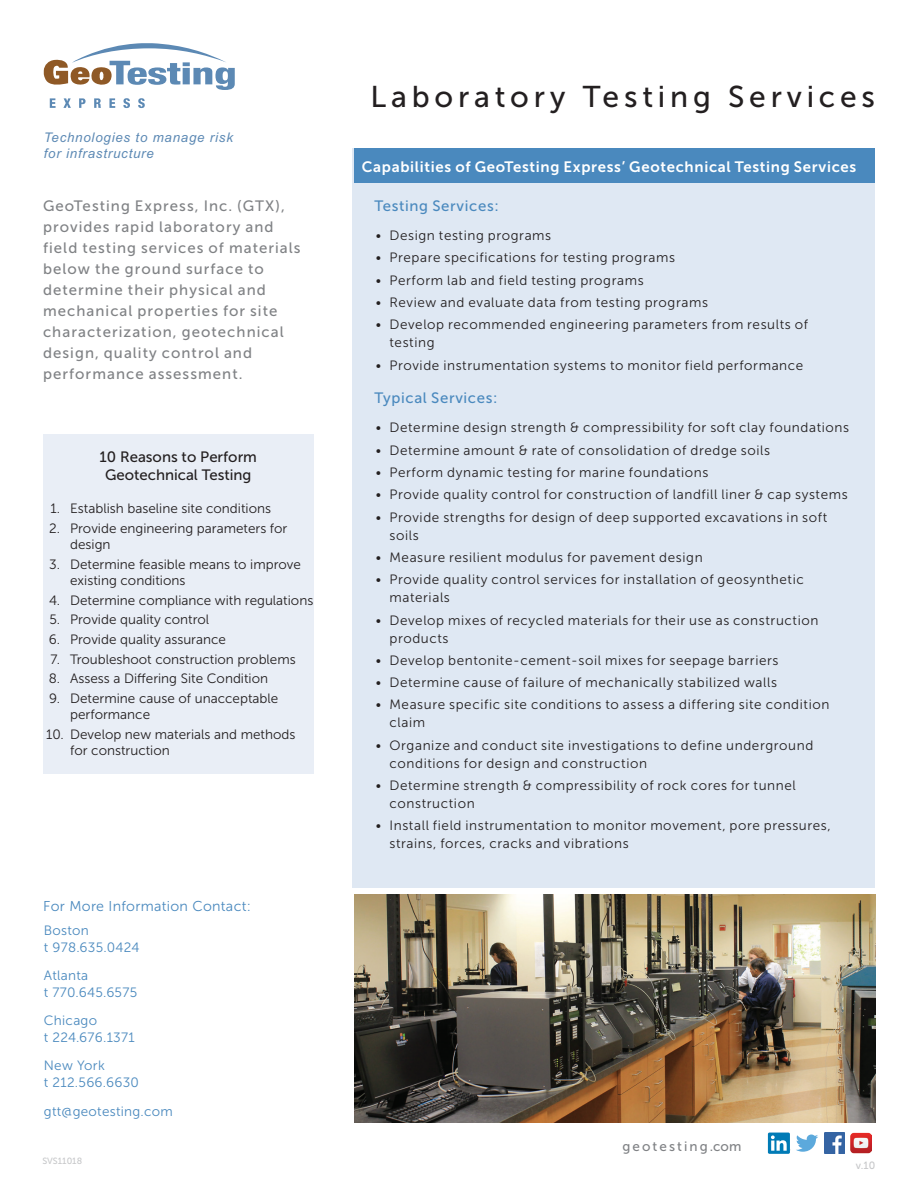
<style>
.page{position:relative;width:918px;height:1188px;background:#fff}
.page>*{position:absolute;margin:0;border:0;box-sizing:border-box;transform-origin:0 0}
.t1{font:30px "Museo Sans 500";letter-spacing:.16em;color:#231f20}
.t2{font:15px/21px "Museo Sans 500";letter-spacing:.07em;color:#808285}
.t3{font:15px "Museo Sans 700";letter-spacing:.045em;color:#fff}
.t4{font:15px/18px "Museo Sans 500";color:#231f20;text-align:center}
.t5{font:15px "Museo Sans 500";letter-spacing:.045em;color:#4a89be}
.t6{font:14.25px "Museo Sans 300";letter-spacing:.02em;color:#4a89be}
.t7{font:13.5px/18px "Museo Sans 300";letter-spacing:.045em;color:#231f20}
.t8{font:13.5px/16.2px "Museo Sans 300";color:#231f20}
.t9{font:13.5px/16.5px "Museo Sans 300";letter-spacing:.02em;color:#4a89be}
.t10{font:13.5px "Museo Sans 500";letter-spacing:.155em;color:#808285}
.t11{font:italic 13.35px/15.8px "Arial";letter-spacing:.06em;color:#5c89b4}
.t12{font:10.5px "Museo Sans 500";color:#c7c8ca}
.t13{font:9px "Museo Sans 500";color:#c7c8ca}
</style>
<div class="page">
<svg style="left:44px;top:43px;width:191px;height:47px"></svg>
<svg style="left:50px;top:98px;width:6px;height:10px"></svg>
<svg style="left:63px;top:98px;width:8px;height:10px"></svg>
<svg style="left:79px;top:98px;width:7px;height:10px"></svg>
<svg style="left:94px;top:98px;width:7px;height:10px"></svg>
<svg style="left:109px;top:98px;width:6px;height:10px"></svg>
<svg style="left:123px;top:98px;width:7px;height:10px"></svg>
<svg style="left:138px;top:98px;width:7px;height:10px"></svg>
<img style="left:824px;top:1133px;width:21px;height:21px">
<svg style="left:796px;top:1135px;width:22px;height:17px"></svg>
<div style="left:768px;top:1133px;width:22px;height:21px;background:#007bb6;border-radius:2px"></div>
<svg style="left:771px;top:1135px;width:16px;height:16px"></svg>
<img style="left:851px;top:1133px;width:20px;height:21px">
<img style="left:354px;top:894px;width:521px;height:228px">
<div style="left:352px;top:149px;width:523px;height:739px;background:#dfe8f3"></div>
<div style="left:354px;top:149px;width:521px;height:34px;background:#4a89be"></div>
<div style="left:43px;top:434px;width:270px;height:339px;background:#e9eef6"></div>
<p class="t11" style="left:44px;top:130px;width:191px">Technologies to manage risk for infrastructure</p>
<p class="t2" style="left:43px;top:195px;width:259px">GeoTesting Express, Inc. (GTX), provides rapid laboratory and field testing services of materials below the ground surface to determine their physical and mechanical properties for site characterization, geotechnical design, quality control and performance assessment.</p>
<p class="t4" style="left:100px;top:448px;width:159px">10 Reasons to Perform<br>Geotechnical Testing</p>
<p class="t8" style="left:50px;top:500px;width:222px">1. Establish baseline site conditions</p>
<p class="t8" style="left:70px;top:520px;width:219px;text-indent:-21px">2. Provide engineering parameters for design</p>
<p class="t8" style="left:70px;top:556px;width:232px;text-indent:-21px">3. Determine feasible means to improve existing conditions</p>
<p class="t8" style="left:49px;top:592px;width:266px">4. Determine compliance with regulations</p>
<p class="t8" style="left:49px;top:612px;width:161px">5. Provide quality control</p>
<p class="t8" style="left:49px;top:631px;width:179px">6. Provide quality assurance</p>
<p class="t8" style="left:51px;top:651px;width:247px">7. Troubleshoot construction problems</p>
<p class="t8" style="left:49px;top:671px;width:221px">8. Assess a Differing Site Condition</p>
<p class="t8" style="left:70px;top:690px;width:210px;text-indent:-21px">9. Determine cause of unacceptable performance</p>
<p class="t8" style="left:70px;top:726px;width:227px;text-indent:-24px">10. Develop new materials and methods for construction</p>
<p class="t6" style="left:43px;top:898px;width:209px">For More Information Contact:</p>
<p class="t9" style="left:44px;top:923px;width:97px">Boston<br>t 978.635.0424</p>
<p class="t9" style="left:44px;top:968px;width:95px">Atlanta<br>t 770.645.6575</p>
<p class="t9" style="left:44px;top:1013px;width:92px">Chicago<br>t 224.676.1371</p>
<p class="t9" style="left:44px;top:1058px;width:97px">New York<br>t 212.566.6630</p>
<p class="t9" style="left:44px;top:1103px;width:131px">gtt@geotesting.com</p>
<p class="t13" style="left:42px;top:1156px;width:41px">SVS11018</p>
<h1 class="t1" style="left:371px;top:80px;width:506px">Laboratory Testing Services</h1>
<p class="t3" style="left:362px;top:158px;width:496px">Capabilities of GeoTesting Express’ Geotechnical Testing Services</p>
<p class="t5" style="left:374px;top:198px;width:126px">Testing Services:</p>
<p class="t7" style="left:376px;top:227px;width:177px">• Design testing programs</p>
<p class="t7" style="left:376px;top:249px;width:301px">• Prepare specifications for testing programs</p>
<p class="t7" style="left:376px;top:271px;width:269px">• Perform lab and field testing programs</p>
<p class="t7" style="left:376px;top:293px;width:334px">• Review and evaluate data from testing programs</p>
<p class="t7" style="left:389px;top:316px;width:420px;text-indent:-13px">• Develop recommended engineering parameters from results of testing</p>
<p class="t7" style="left:376px;top:356px;width:429px">• Provide instrumentation systems to monitor field performance</p>
<p class="t5" style="left:374px;top:390px;width:125px">Typical Services:</p>
<p class="t7" style="left:376px;top:419px;width:475px">• Determine design strength &amp; compressibility for soft clay foundations</p>
<p class="t7" style="left:376px;top:441px;width:396px">• Determine amount &amp; rate of consolidation of dredge soils</p>
<p class="t7" style="left:376px;top:463px;width:334px">• Perform dynamic testing for marine foundations</p>
<p class="t7" style="left:376px;top:486px;width:473px">• Provide quality control for construction of landfill liner &amp; cap systems</p>
<p class="t7" style="left:389px;top:508px;width:439px;text-indent:-13px">• Provide strengths for design of deep supported excavations in soft soils</p>
<p class="t7" style="left:376px;top:548px;width:328px">• Measure resilient modulus for pavement design</p>
<p class="t7" style="left:389px;top:571px;width:416px;text-indent:-13px">• Provide quality control services for installation of geosynthetic materials</p>
<p class="t7" style="left:389px;top:611px;width:430px;text-indent:-13px">• Develop mixes of recycled materials for their use as construction products</p>
<p class="t7" style="left:376px;top:651px;width:404px">• Develop bentonite-cement-soil mixes for seepage barriers</p>
<p class="t7" style="left:376px;top:674px;width:403px">• Determine cause of failure of mechanically stabilized walls</p>
<p class="t7" style="left:389px;top:696px;width:442px;text-indent:-13px">• Measure specific site conditions to assess a differing site condition claim</p>
<p class="t7" style="left:389px;top:736px;width:425px;text-indent:-13px">• Organize and conduct site investigations to define underground conditions for design and construction</p>
<p class="t7" style="left:389px;top:777px;width:408px;text-indent:-13px">• Determine strength &amp; compressibility of rock cores for tunnel construction</p>
<p class="t7" style="left:389px;top:817px;width:443px;text-indent:-13px">• Install field instrumentation to monitor movement, pore pressures, strains, forces, cracks and vibrations</p>
<p class="t10" style="left:622px;top:1139px;width:120px">geotesting.com</p>
<p class="t12" style="left:856px;top:1160px;width:21px">v.10</p>
</div>
